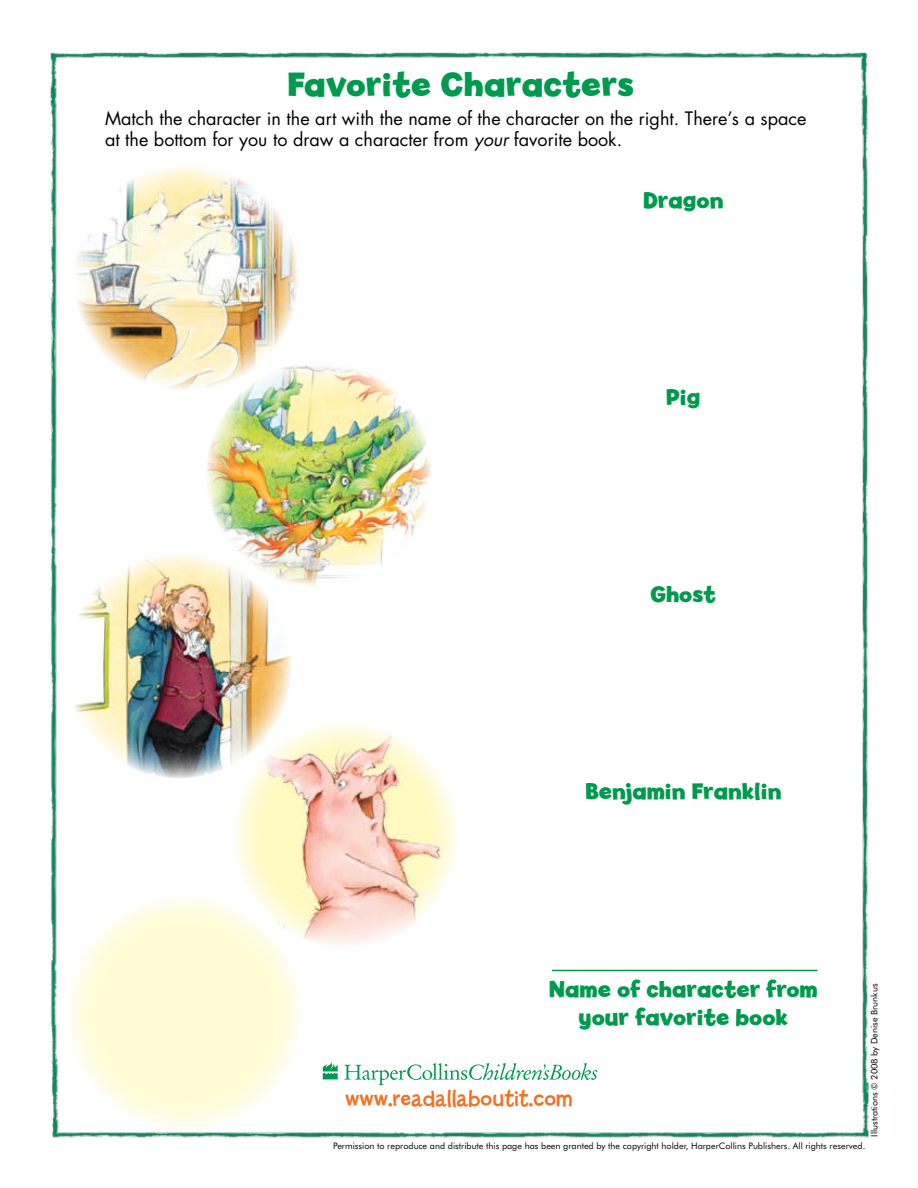
<style>
.page{position:relative;width:918px;height:1188px;background:#fff}
.page>*{position:absolute;margin:0;border:0;box-sizing:border-box;transform-origin:0 0}
.t1{font:700 36px "Billy";letter-spacing:.005em;color:#009a4e}
.t2{font:700 24px/28.5px "Billy";color:#009a4e;text-align:center}
.t3{font:24px "Billy";color:#f37021}
.t4{font:18px/21.6px "Futura";color:#000}
.t5{font:9px "Futura BT";color:#000}
.s1{font-style:italic}
</style>
<div class="page">
<img style="left:50px;top:52px;width:820px;height:1086px">
<svg style="left:344px;top:1063px;width:253px;height:22px"></svg>
<svg style="left:323px;top:1062px;width:15px;height:17px"></svg>
<img style="left:74px;top:165px;width:225px;height:226px;border-radius:113px">
<img style="left:66px;top:553px;width:226px;height:225px;border-radius:113px">
<img style="left:206px;top:362px;width:226px;height:225px;border-radius:113px">
<img style="left:233px;top:722px;width:226px;height:226px;border-radius:113px">
<svg style="left:66px;top:895px;width:238px;height:236px;background:#fffcdc"></svg>
<hr style="left:552px;top:970px;width:266px;height:1px;background:#009a4e">
<h1 class="t1" style="left:287px;top:65px;width:349px">Favorite Characters</h1>
<h3 class="t4" style="left:105px;top:107px;width:703px">Match the character in the art with the name of the character on the right. There’s a space at the bottom for you to draw a character from <span class="s1">your</span> favorite book.</h3>
<h2 class="t2" style="left:643px;top:186px;width:82px">Dragon</h2>
<h2 class="t2" style="left:666px;top:384px;width:36px">Pig</h2>
<h2 class="t2" style="left:651px;top:581px;width:67px">Ghost</h2>
<h2 class="t2" style="left:585px;top:778px;width:198px">Benjamin Franklin</h2>
<h2 class="t2" style="left:549px;top:975px;width:270px">Name of character from your favorite book</h2>
<h2 class="t3" style="left:345px;top:1085px;width:229px">www.readallaboutit.com</h2>
<p class="t5" style="left:869px;top:1137px;width:155px;rotate:-90deg">Illustrations © 2008 by Denise Brunkus</p>
<p class="t5" style="left:333px;top:1140px;width:534px">Permission to reproduce and distribute this page has been granted by the copyright holder, HarperCollins Publishers. All rights reserved.</p>
</div>
